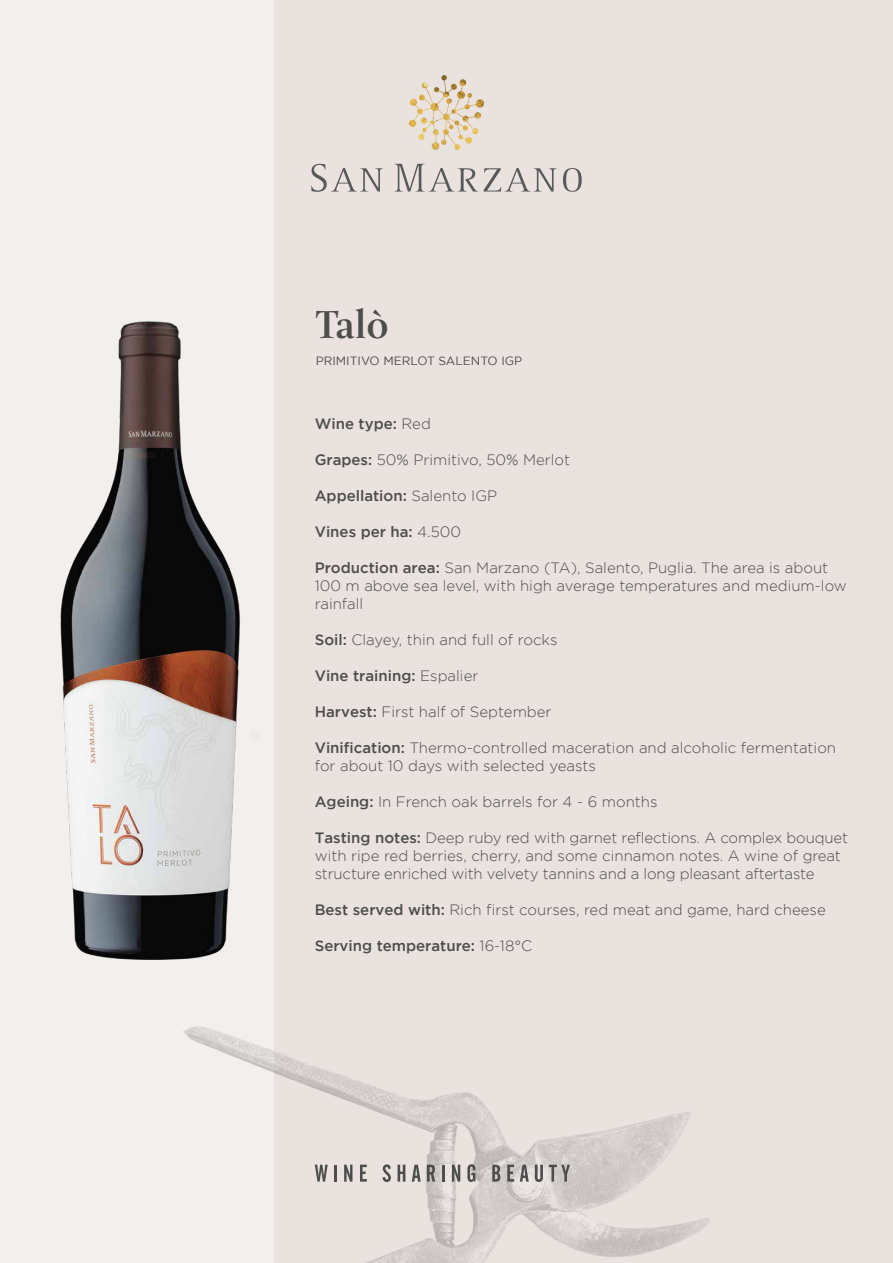
<style>
.page{position:relative;width:893px;height:1263px;background:#fff}
.page>*{position:absolute;margin:0;border:0;box-sizing:border-box;transform-origin:0 0}
.t1{font:600 40.5px "Pona Display";color:#4d4d4d}
.t2{font:300 15px/18px "Gotham";color:#4d4d4d}
.t3{font:500 15px "Gotham";color:#4d4d4d}
.t4{font:12px "Gotham";color:#4d4d4d}
.s1{font-weight:300}
.s2{font-weight:500}
</style>
<div class="page">
<div style="left:275px;top:0;width:618px;height:1263px;background:#e9e2df"></div>
<div style="left:0;top:0;width:442px;height:1263px;background:linear-gradient(to right,#f6f3f2,#e8e1de)"></div>
<svg style="left:563px;top:168px;width:19px;height:24px"></svg>
<svg style="left:311px;top:164px;width:72px;height:28px"></svg>
<svg style="left:394px;top:164px;width:163px;height:28px"></svg>
<img style="left:409px;top:75px;width:51px;height:75px">
<img style="left:53px;top:322px;width:210px;height:637px">
<img style="left:170px;top:1017px;width:540px;height:246px">
<svg style="left:315px;top:1165px;width:13px;height:16px"></svg>
<hr style="left:334px;top:1165px;width:3px;height:16px;background:#4d4d4d">
<svg style="left:344px;top:1165px;width:8px;height:16px"></svg>
<svg style="left:360px;top:1165px;width:7px;height:16px"></svg>
<svg style="left:383px;top:1164px;width:8px;height:18px"></svg>
<svg style="left:398px;top:1165px;width:7px;height:16px"></svg>
<svg style="left:412px;top:1165px;width:9px;height:16px"></svg>
<svg style="left:427px;top:1165px;width:8px;height:16px"></svg>
<svg style="left:442px;top:1165px;width:2px;height:16px"></svg>
<svg style="left:452px;top:1165px;width:8px;height:16px"></svg>
<svg style="left:467px;top:1164px;width:8px;height:18px"></svg>
<svg style="left:492px;top:1165px;width:8px;height:16px"></svg>
<svg style="left:507px;top:1165px;width:7px;height:16px"></svg>
<svg style="left:520px;top:1165px;width:9px;height:16px"></svg>
<svg style="left:535px;top:1165px;width:8px;height:17px"></svg>
<svg style="left:549px;top:1165px;width:21px;height:16px"></svg>
<h1 class="t1" style="left:316px;top:298px;width:74px">Talò</h1>
<p class="t4" style="left:316px;top:354px;width:208px">PRIMITIVO MERLOT SALENTO IGP</p>
<p class="t3" style="left:315px;top:415px;width:118px">Wine type: <span class="s1">Red</span></p>
<p class="t2" style="left:315px;top:451px;width:257px"><span class="s2">Grapes:</span> 50% Primitivo, 50% Merlot</p>
<p class="t3" style="left:315px;top:487px;width:184px">Appellation: <span class="s1">Salento IGP</span></p>
<p class="t3" style="left:315px;top:523px;width:148px">Vines per ha: <span class="s1">4.500</span></p>
<p class="t2" style="left:315px;top:559px;width:534px"><span class="s2">Production area:</span> San Marzano (TA), Salento, Puglia. The area is about<br>100 m above sea level, with high average temperatures and medium-low rainfall</p>
<p class="t2" style="left:315px;top:631px;width:244px"><span class="s2">Soil:</span> Clayey, thin and full of rocks</p>
<p class="t3" style="left:315px;top:667px;width:165px">Vine training: <span class="s1">Espalier</span></p>
<p class="t2" style="left:315px;top:703px;width:238px"><span class="s2">Harvest:</span> First half of September</p>
<p class="t2" style="left:315px;top:739px;width:523px"><span class="s2">Vinification:</span> Thermo-controlled maceration and alcoholic fermentation for about 10 days with selected yeasts</p>
<p class="t2" style="left:315px;top:793px;width:344px"><span class="s2">Ageing:</span> In French oak barrels for 4 - 6 months</p>
<p class="t2" style="left:315px;top:829px;width:535px"><span class="s2">Tasting notes:</span> Deep ruby red with garnet reflections. A complex bouquet with ripe red berries, cherry, and some cinnamon notes. A wine of great structure enriched with velvety tannins and a long pleasant aftertaste</p>
<p class="t2" style="left:315px;top:901px;width:512px"><span class="s2">Best served with:</span> Rich first courses, red meat and game, hard cheese</p>
<p class="t3" style="left:315px;top:937px;width:219px">Serving temperature: <span class="s1">16-18°C</span></p>
</div>
